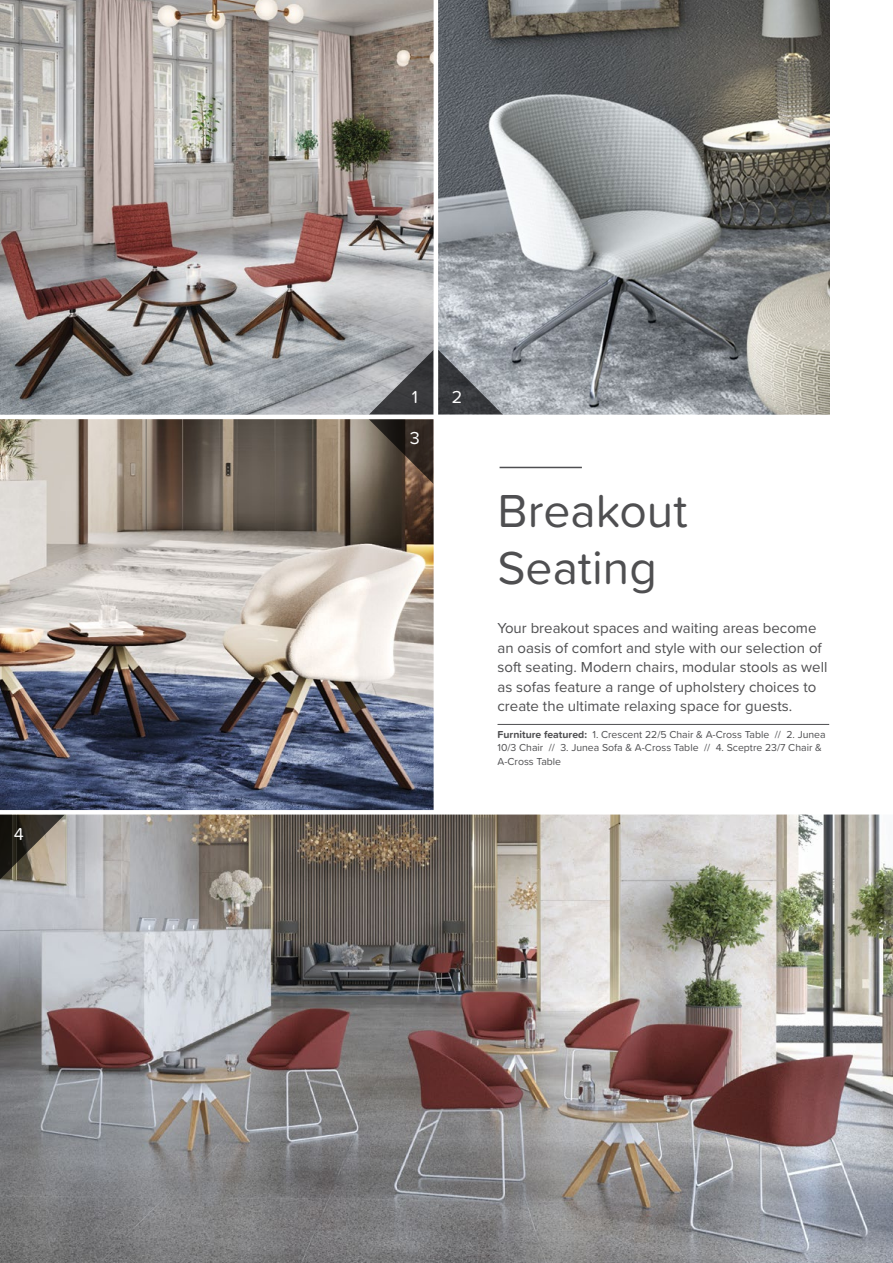
<style>
.page{position:relative;width:893px;height:1263px;background:#fff}
.page>*{position:absolute;margin:0;border:0;box-sizing:border-box;transform-origin:0 0}
.t1{font:48px/57.6px "Proxima Soft";color:#4f4f51}
.t2{font:18px "Proxima Soft";color:#fff}
.t3{font:15px/19.5px "Proxima Nova";color:#4f4f51}
.t4{font:10.5px/13.5px "Proxima Soft";color:#4f4f51}
.s1{font-weight:700}
</style>
<div class="page">
<img style="left:0;top:814px;width:893px;height:449px">
<img style="left:0;top:0;width:829px;height:415px">
<img style="left:0;top:419px;width:434px;height:391px">
<hr style="left:497px;top:724px;width:332px;height:1px;background:#4f4f51">
<hr style="left:500px;top:467px;width:82px;height:1px;background:#4f4f51">
<svg style="left:369px;top:350px;width:134px;height:134px"></svg>
<svg style="left:0;top:814px;width:65px;height:78px;background:#746e64"></svg>
<hr style="left:434px;top:0;width:4px;height:812px;background:#fff">
<hr style="left:0;top:415px;width:859px;height:4px;background:#fff">
<p class="t2" style="left:14px;top:820px;width:12px">4</p>
<p class="t2" style="left:412px;top:384px;width:8px">1</p>
<p class="t2" style="left:452px;top:384px;width:12px">2</p>
<p class="t2" style="left:410px;top:424px;width:12px">3</p>
<h1 class="t1" style="left:497px;top:479px;width:191px">Breakout<br>Seating</h1>
<p class="t3" style="left:497px;top:618px;width:331px">Your breakout spaces and waiting areas become an oasis of comfort and style with our selection of soft seating. Modern chairs, modular stools as well as sofas feature a range of upholstery choices to create the ultimate relaxing space for guests.</p>
<p class="t4" style="left:497px;top:727px;width:330px"><span class="s1">Furniture featured:</span> 1. Crescent 22/5 Chair &amp; A-Cross Table // 2. Junea<br>10/3 Chair // 3. Junea Sofa &amp; A-Cross Table // 4. Sceptre 23/7 Chair &amp;<br>A-Cross Table</p>
</div>
